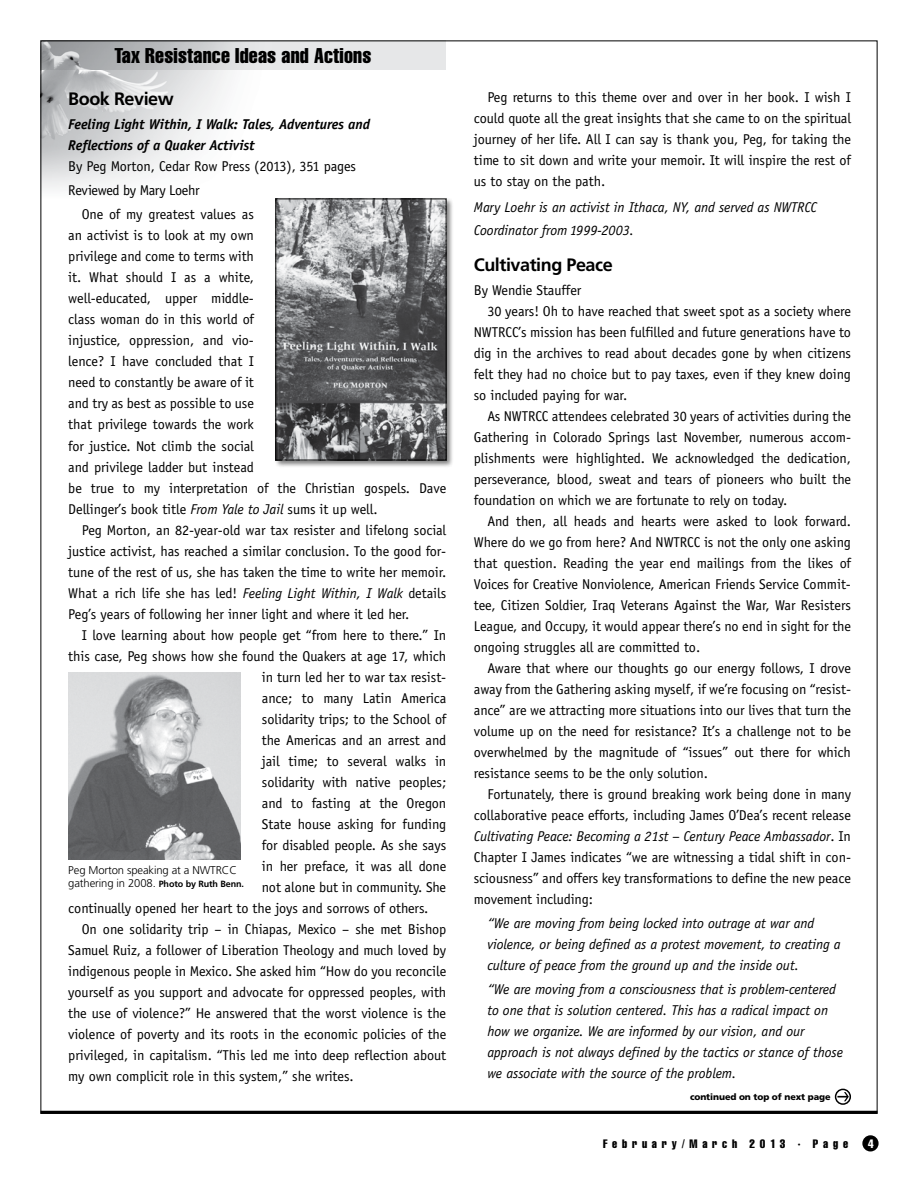
<style>
.page{position:relative;width:918px;height:1188px;background:#fff}
.page>*{position:absolute;margin:0;border:0;box-sizing:border-box;transform-origin:0 0}
.t1{font:extra-condensed 21px "Helvetica";letter-spacing:.01em;color:#000}
.t2{font:700 18px "Frutiger";letter-spacing:-.025em;color:#000}
.t3{font:14.25px/21px "Officina Sans";letter-spacing:-.005em;color:#000;text-align:justify}
.t4{font:italic 14.25px/21px "Officina Sans";letter-spacing:-.005em;color:#000}
.t5{font:italic 700 14.25px/21px "Officina Sans";letter-spacing:-.005em;color:#000}
.t6{font:14.25px "Officina Sans";letter-spacing:-.025em;color:#000}
.t7{font:extra-condensed 12px "Helvetica";letter-spacing:.4em;color:#000}
.t8{font:extra-condensed 12px "Helvetica";color:#fff}
.t9{font:300 11.25px/13.5px "Frutiger";letter-spacing:-.01em;color:#000}
.t10{font:900 9px "Frutiger";letter-spacing:-.01em;color:#000}
.s1{font-style:italic}
.s2{font-weight:700;font-size:9px}
.s3{font-style:normal}
</style>
<div class="page">
<img style="left:42px;top:70px;width:188px;height:119px">
<div style="left:40px;top:40px;width:406px;height:30px;background:#e6e7e8"></div>
<img style="left:42px;top:42px;width:187px;height:28px">
<div style="left:863px;top:1136px;width:15px;height:15px;background:#000;border-radius:50%"></div>
<div style="left:862px;top:1135px;width:17px;height:16px;border:2px solid #000;border-radius:50%"></div>
<div style="left:274px;top:197px;width:180px;height:271px;background:#000;opacity:.5"></div>
<img style="left:278px;top:201px;width:166px;height:257px">
<div style="left:276px;top:199px;width:170px;height:261px;border:1px solid #000"></div>
<img style="left:68px;top:673px;width:172px;height:187px">
<div style="left:835px;top:1089px;width:16px;height:16px;border:2px solid #000;border-radius:50%"></div>
<svg style="left:837px;top:1092px;width:12px;height:9px"></svg>
<hr style="left:40px;top:1111px;width:838px;height:3px;background:#000">
<h1 class="t1" style="left:115px;top:42px;width:258px">Tax Resistance Ideas and Actions</h1>
<p class="t2" style="left:68px;top:88px;width:107px">Book Review</p>
<p class="t5" style="left:68px;top:114px;width:303px">Feeling Light Within, I Walk: Tales, Adventures and<br>Reflections of a Quaker Activist</p>
<p class="t3" style="left:68px;top:156px;width:289px">By Peg Morton, Cedar Row Press (2013), 351 pages</p>
<p class="t6" style="left:68px;top:182px;width:133px">Reviewed by Mary Loehr</p>
<p class="t3" style="left:82px;top:204px;width:174px">One of my greatest values as</p>
<p class="t3" style="left:68px;top:225px;width:379px;text-align:left">an activist is to look at my own<br>privilege and come to terms with<br>it. What should I as a white,<br>well-educated, upper middle-<br>class woman do in this world of<br>injustice, oppression, and vio-<br>lence? I have concluded that I<br>need to constantly be aware of it<br>and try as best as possible to use<br>that privilege towards the work<br>for justice. Not climb the social<br>and privilege ladder but instead<br>be true to my interpretation of the Christian gospels. Dave Dellinger’s book title <span class="s1">From Yale to Jail</span> sums it up well.</p>
<p class="t3" style="left:68px;top:519px;width:380px;text-indent:13px">Peg Morton, an 82-year-old war tax resister and lifelong social justice activist, has reached a similar conclusion. To the good for&shy;tune of the rest of us, she has taken the time to write her memoir.<br>What a rich life she has led! <span class="s1">Feeling Light Within, I Walk</span> details Peg’s years of following her inner light and where it led her.</p>
<p class="t3" style="left:82px;top:624px;width:366px">I love learning about how people get “from here to there.” In</p>
<p class="t3" style="left:68px;top:645px;width:379px">this case, Peg shows how she found the Quakers at age 17, which</p>
<p class="t3" style="left:262px;top:666px;width:186px">in turn led her to war tax resist-</p>
<p class="t3" style="left:262px;top:687px;width:186px">ance; to many Latin America</p>
<p class="t3" style="left:262px;top:708px;width:186px">solidarity trips; to the School of</p>
<p class="t3" style="left:262px;top:729px;width:186px">the Americas and an arrest and</p>
<p class="t3" style="left:262px;top:750px;width:186px">jail time; to several walks in</p>
<p class="t3" style="left:262px;top:771px;width:186px">solidarity with native peoples;</p>
<p class="t3" style="left:262px;top:792px;width:186px">and to fasting at the Oregon</p>
<p class="t3" style="left:262px;top:813px;width:186px">State house asking for funding</p>
<p class="t3" style="left:262px;top:834px;width:186px">for disabled people. As she says</p>
<p class="t3" style="left:262px;top:855px;width:186px">in her preface, it was all done</p>
<p class="t3" style="left:262px;top:876px;width:186px">not alone but in community. She</p>
<p class="t3" style="left:68px;top:897px;width:362px">continually opened her heart to the joys and sorrows of others.</p>
<p class="t3" style="left:82px;top:918px;width:366px">On one solidarity trip – in Chiapas, Mexico – she met Bishop</p>
<p class="t3" style="left:68px;top:939px;width:379px">Samuel Ruiz, a follower of Liberation Theology and much loved by</p>
<p class="t3" style="left:68px;top:960px;width:380px">indigenous people in Mexico. She asked him “How do you reconcile</p>
<p class="t3" style="left:68px;top:981px;width:380px">yourself as you support and advocate for oppressed peoples, with</p>
<p class="t3" style="left:68px;top:1002px;width:379px">the use of violence?” He answered that the worst violence is the</p>
<p class="t3" style="left:68px;top:1023px;width:380px">violence of poverty and its roots in the economic policies of the</p>
<p class="t3" style="left:68px;top:1044px;width:379px">privileged, in capitalism. “This led me into deep reflection about</p>
<p class="t3" style="left:68px;top:1065px;width:287px">my own complicit role in this system,” she writes.</p>
<p class="t9" style="left:68px;top:863px;width:177px">Peg Morton speaking at a NWTRCC gathering in 2008. <span class="s2">Photo by Ruth Benn.</span></p>
<p class="t3" style="left:474px;top:86px;width:379px;text-indent:13px">Peg returns to this theme over and over in her book. I wish I could quote all the great insights that she came to on the spiritual journey of her life. All I can say is thank you, Peg, for taking the time to sit down and write your memoir. It will inspire the rest of us to stay on the path.</p>
<p class="t4" style="left:474px;top:196px;width:345px;line-height:22.5px">Mary Loehr is an activist in Ithaca, NY, and served as NWTRCC<br>Coordinator from 1999-2003.</p>
<p class="t2" style="left:474px;top:254px;width:140px">Cultivating Peace</p>
<p class="t3" style="left:474px;top:280px;width:109px">By Wendie Stauffer</p>
<p class="t3" style="left:487px;top:301px;width:365px">30 years! Oh to have reached that sweet spot as a society where</p>
<p class="t3" style="left:474px;top:322px;width:379px">NWTRCC’s mission has been fulfilled and future generations have to</p>
<p class="t3" style="left:474px;top:343px;width:379px">dig in the archives to read about decades gone by when citizens</p>
<p class="t3" style="left:474px;top:364px;width:379px">felt they had no choice but to pay taxes, even if they knew doing</p>
<p class="t3" style="left:474px;top:385px;width:155px">so included paying for war.</p>
<p class="t3" style="left:487px;top:406px;width:365px">As NWTRCC attendees celebrated 30 years of activities during the</p>
<p class="t3" style="left:474px;top:427px;width:379px">Gathering in Colorado Springs last November, numerous accom-</p>
<p class="t3" style="left:474px;top:448px;width:379px">plishments were highlighted. We acknowledged the dedication,</p>
<p class="t3" style="left:474px;top:469px;width:379px">perseverance, blood, sweat and tears of pioneers who built the</p>
<p class="t3" style="left:474px;top:490px;width:315px">foundation on which we are fortunate to rely on today.</p>
<p class="t3" style="left:487px;top:511px;width:365px">And then, all heads and hearts were asked to look forward.</p>
<p class="t3" style="left:474px;top:532px;width:379px">Where do we go from here? And NWTRCC is not the only one asking</p>
<p class="t3" style="left:474px;top:553px;width:379px">that question. Reading the year end mailings from the likes of</p>
<p class="t3" style="left:474px;top:574px;width:379px">Voices for Creative Nonviolence, American Friends Service Commit-</p>
<p class="t3" style="left:474px;top:595px;width:379px">tee, Citizen Soldier, Iraq Veterans Against the War, War Resisters</p>
<p class="t3" style="left:474px;top:616px;width:379px">League, and Occupy, it would appear there’s no end in sight for the</p>
<p class="t3" style="left:474px;top:637px;width:228px">ongoing struggles all are committed to.</p>
<p class="t3" style="left:487px;top:658px;width:365px">Aware that where our thoughts go our energy follows, I drove</p>
<p class="t3" style="left:474px;top:679px;width:379px">away from the Gathering asking myself, if we’re focusing on “resist-</p>
<p class="t3" style="left:474px;top:700px;width:379px">ance” are we attracting more situations into our lives that turn the</p>
<p class="t3" style="left:474px;top:721px;width:379px">volume up on the need for resistance? It’s a challenge not to be</p>
<p class="t3" style="left:474px;top:742px;width:379px">overwhelmed by the magnitude of “issues” out there for which</p>
<p class="t3" style="left:474px;top:763px;width:236px">resistance seems to be the only solution.</p>
<p class="t3" style="left:487px;top:784px;width:365px">Fortunately, there is ground breaking work being done in many</p>
<p class="t3" style="left:474px;top:805px;width:379px">collaborative peace efforts, including James O’Dea’s recent release</p>
<p class="t4" style="left:474px;top:826px;width:379px">Cultivating Peace: Becoming a 21st – Century Peace Ambassador<span class="s3">. In</span></p>
<p class="t3" style="left:474px;top:847px;width:379px">Chapter I James indicates “we are witnessing a tidal shift in con-</p>
<p class="t3" style="left:474px;top:868px;width:379px">sciousness” and offers key transformations to define the new peace</p>
<p class="t3" style="left:474px;top:889px;width:121px">movement including:</p>
<p class="t4" style="left:487px;top:913px;width:355px">“We are moving from being locked into outrage at war and violence, or being defined as a protest movement, to creating a culture of peace from the ground up and the inside out.</p>
<p class="t4" style="left:487px;top:979px;width:357px">“We are moving from a consciousness that is problem-centered to one that is solution centered. This has a radical impact on how we organize. We are informed by our vision, and our approach is not always defined by the tactics or stance of those we associate with the source of the problem.</p>
<p class="t10" style="left:690px;top:1091px;width:142px">continued on top of next page</p>
<p class="t7" style="left:603px;top:1136px;width:247px">February/March 2013 · Page</p>
<p class="t8" style="left:868px;top:1136px;width:7px">4</p>
</div>
